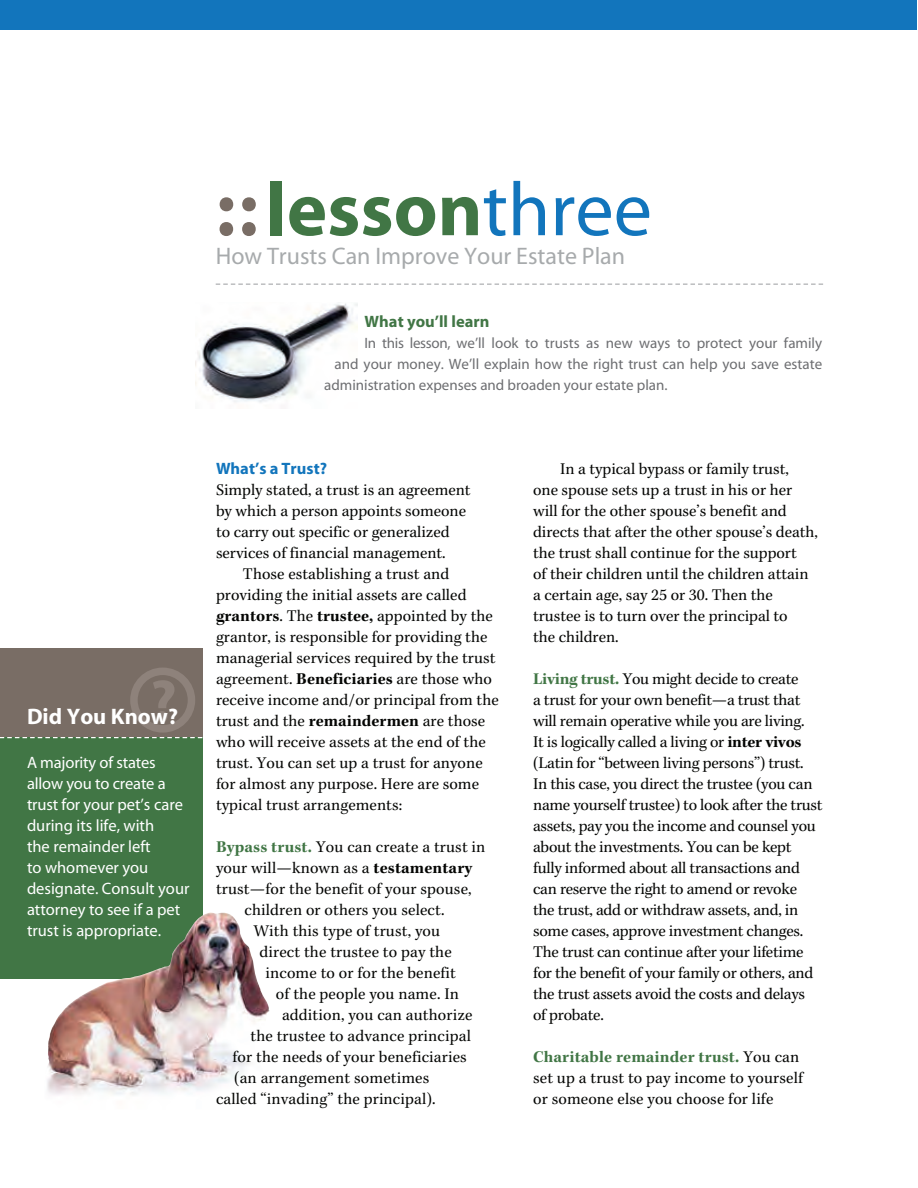
<style>
.page{position:relative;width:918px;height:1188px;background:#fff}
.page>*{position:absolute;margin:0;border:0;box-sizing:border-box;transform-origin:0 0}
.t1{font:700 76.5px "Myriad";color:#417645}
.t2{font:24px "Myriad";color:#a7aaac}
.t3{font:700 22.5px "Myriad";color:#fff}
.t4{font:16.5px/21px "Kepler";color:#040503}
.t5{font:16.5px/21px "Myriad";color:#fff}
.t6{font:700 16.5px "Myriad";color:#417645}
.t7{font:700 16.5px "Myriad";color:#1275bc}
.t8{font:15px "Myriad";color:#6d6e71}
.s1{color:#796d65}
.s2{font-weight:400;color:#1275bc}
.s3{font-weight:700}
.s4{font-weight:700;color:#417645}
</style>
<div class="page">
<div style="left:0;top:724px;width:202px;height:255px;background:#417645"></div>
<div style="left:0;top:0;width:917px;height:30px;background:#1275bc"></div>
<svg style="left:0;top:737px;width:202px;height:1px"></svg>
<svg style="left:216px;top:283px;width:607px;height:2px"></svg>
<img style="left:195px;top:303px;width:162px;height:100px">
<img style="left:47px;top:913px;width:223px;height:182px">
<div style="left:0;top:648px;width:202px;height:89px;background:#796d65"></div>
<div style="left:130px;top:668px;width:65px;height:65px;border:8px solid #8e827b;border-radius:50%"></div>
<svg style="left:153px;top:680px;width:22px;height:28px"></svg>
<div style="left:157px;top:711px;width:10px;height:11px;background:#8e827b;border-radius:50%"></div>
<h2 class="t1" style="left:216px;top:181px;width:438px"><span class="s1">::</span> lesson<span class="s2">three</span></h2>
<h3 class="t2" style="left:216px;top:247px;width:411px">How Trusts Can Improve Your Estate Plan</h3>
<h4 class="t6" style="left:365px;top:315px;width:126px">What you’ll learn</h4>
<p class="t8" style="left:365px;top:337px;width:459px">In this lesson, we’ll look to trusts as new ways to protect your family</p>
<p class="t8" style="left:335px;top:358px;width:489px">and your money. We’ll explain how the right trust can help you save estate</p>
<p class="t8" style="left:324px;top:379px;width:345px">administration expenses and broaden your estate plan.</p>
<h4 class="t3" style="left:27px;top:708px;width:153px">Did You Know?</h4>
<p class="t5" style="left:27px;top:753px;width:164px">A majority of states allow you to create a trust for your pet’s care during its life, with<br>the remainder left<br>to whomever you designate. Consult your attorney to see if a pet trust is appropriate.</p>
<h4 class="t7" style="left:216px;top:462px;width:113px">What’s a Trust?</h4>
<p class="t4" style="left:216px;top:481px;width:256px">Simply stated, a trust is an agreement by which a person appoints someone to carry out specific or generalized services of financial management.</p>
<p class="t4" style="left:216px;top:565px;width:284px;text-indent:27px">Those establishing a trust and providing the initial assets are called <span class="s3">grantors</span>. The <span class="s3">trustee,</span> appointed by the grantor, is responsible for providing the managerial services required by the trust agreement. <span class="s3">Beneficiaries</span> are those who receive income and/or principal from the trust and the <span class="s3">remaindermen</span> are those who will receive assets at the end of the trust. You can set up a trust for anyone for almost any purpose. Here are some typical trust arrangements:</p>
<p class="t4" style="left:216px;top:838px;width:271px"><span class="s4">Bypass trust.</span> You can create a trust in</p>
<p class="t4" style="left:216px;top:859px;width:258px">your will—known as a <span class="s3">testamentary</span></p>
<p class="t4" style="left:216px;top:880px;width:257px">trust—for the benefit of your spouse,</p>
<p class="t4" style="left:244px;top:901px;width:202px">children or others you select.</p>
<p class="t4" style="left:253px;top:922px;width:188px">With this type of trust, you</p>
<p class="t4" style="left:259px;top:943px;width:194px">direct the trustee to pay the</p>
<p class="t4" style="left:266px;top:964px;width:192px">income to or for the benefit</p>
<p class="t4" style="left:276px;top:985px;width:185px">of the people you name. In</p>
<p class="t4" style="left:282px;top:1006px;width:192px">addition, you can authorize</p>
<p class="t4" style="left:251px;top:1027px;width:222px">the trustee to advance principal</p>
<p class="t4" style="left:232px;top:1048px;width:236px">for the needs of your beneficiaries</p>
<p class="t4" style="left:234px;top:1069px;width:197px">(an arrangement sometimes</p>
<p class="t4" style="left:216px;top:1090px;width:221px">called “invading” the principal).</p>
<p class="t4" style="left:533px;top:460px;width:286px;text-indent:27px">In a typical bypass or family trust,<br>one spouse sets up a trust in his or her will for the other spouse’s benefit and directs that after the other spouse’s death, the trust shall continue for the support<br>of their children until the children attain a certain age, say 25 or 30. Then the trustee is to turn over the principal to<br>the children.</p>
<p class="t4" style="left:533px;top:670px;width:291px"><span class="s4">Living trust.</span> You might decide to create<br>a trust for your own benefit—a trust that will remain operative while you are living.<br>It is logically called a living or <span class="s3">inter vivos </span>(Latin for “between living persons”) trust.<br>In this case, you direct the trustee (you can name yourself trustee) to look after the trust assets, pay you the income and counsel you about the investments. You can be kept fully informed about all transactions and can reserve the right to amend or revoke the trust, add or withdraw assets, and, in some cases, approve investment changes.<br>The trust can continue after your lifetime for the benefit of your family or others, and the trust assets avoid the costs and delays<br>of probate.</p>
<p class="t4" style="left:533px;top:1048px;width:271px"><span class="s4">Charitable remainder trust.</span> You can set up a trust to pay income to yourself or someone else you choose for life</p>
</div>
